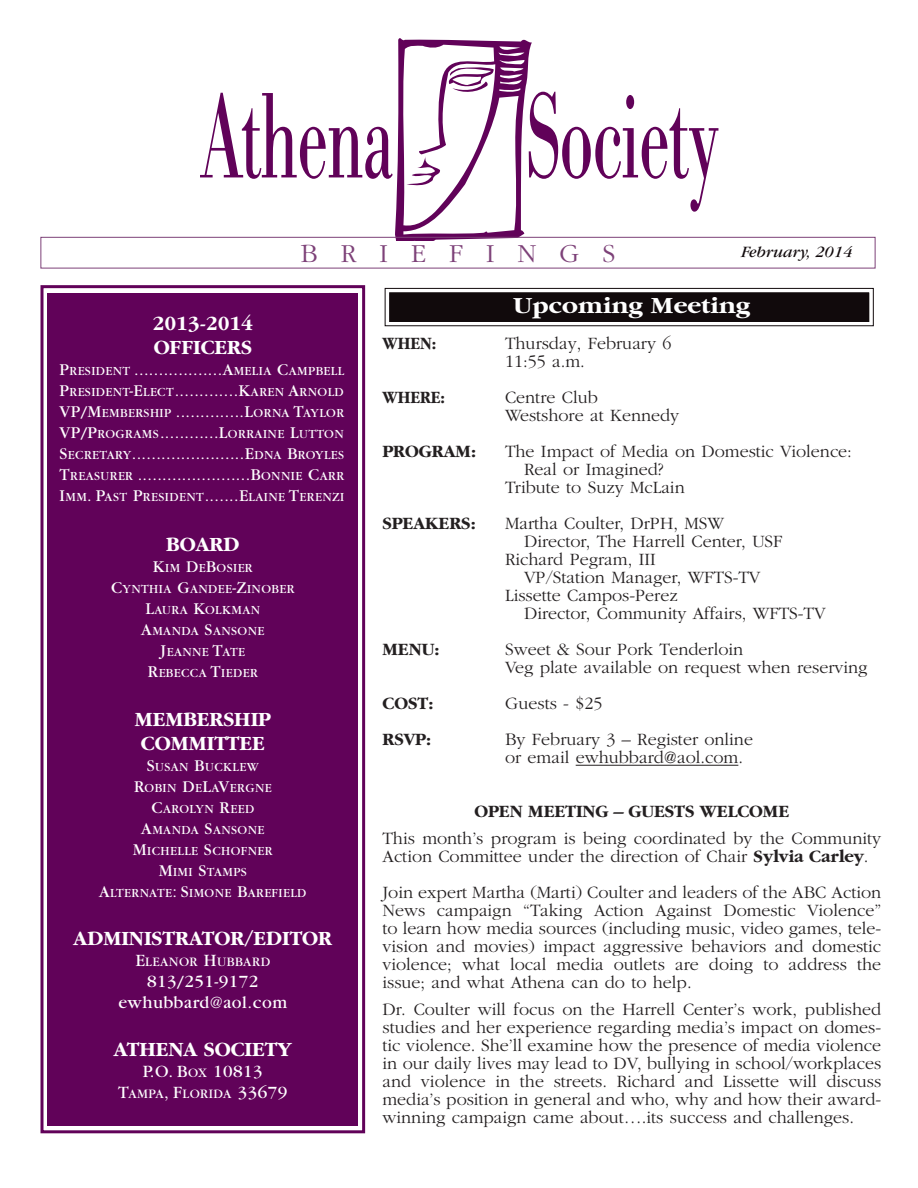
<style>
.page{position:relative;width:918px;height:1188px;background:#fff}
.page>*{position:absolute;margin:0;border:0;box-sizing:border-box;transform-origin:0 0}
.t1{font:300 27px "Garamond";letter-spacing:.85em;color:#7d4178}
.t2{font:700 24px "Garamond";color:#fff;scale:1.1 1}
.t3{font:700 21px/24px "Garamond";color:#fff}
.t4{font:300 18px/18px "Garamond";color:#231f20}
.t5{font:700 18px "Garamond";color:#231f20}
.t6{font:18px/21px "Garamond";letter-spacing:.025em;color:#fff;text-align:center}
.t7{font:700 18px "Garamond";color:#231f20;scale:.9 1}
.t8{font:17.25px/21px "Garamond";color:#fff}
.t9{font:italic 16.5px "Garamond";color:#110a0c}
.t10{font:13.5px "Garamond";letter-spacing:.035em;color:#fff}
.t11{font:12.9px/21px "Garamond";letter-spacing:.035em;color:#fff;text-align:center}
.s1{font-size:12.9px}
.s2{font-size:17.25px}
.s3{font-size:18px}
.s4{font-size:13.5px}
.s5{font-weight:700}
</style>
<div class="page">
<svg style="left:200px;top:38px;width:518px;height:203px"></svg>
<div style="left:40px;top:237px;width:835px;height:31px;border:1px solid #7d4178"></div>
<div style="left:40px;top:285px;width:325px;height:848px;border:3px solid #610259"></div>
<div style="left:48px;top:293px;width:310px;height:832px;background:#610259"></div>
<div style="left:385px;top:288px;width:489px;height:38px;border:1px solid #110a0c"></div>
<div style="left:389px;top:292px;width:480px;height:30px;background:#110a0c"></div>
<div style="left:388px;top:291px;width:482px;height:32px;border:1px solid #fff"></div>
<hr style="left:576px;top:765px;width:162px;height:1px;background:#231f20">
<h1 class="t1" style="left:301px;top:237px;width:316px">BRIEFINGS</h1>
<p class="t9" style="left:741px;top:246px;width:113px">February, 2014</p>
<h2 class="t2" style="left:514px;top:291px;width:217px">Upcoming Meeting</h2>
<p class="t3" style="left:153px;top:311px;width:102px">2013-2014<br>OFFICERS</p>
<p class="t8" style="left:60px;top:361px;width:286px">P<span class="s1">RESIDENT</span> ..................A<span class="s1">MELIA</span> C<span class="s1">AMPBELL</span></p>
<p class="t11" style="left:60px;top:383px;width:286px"><span class="s2">P</span>RESIDENT<span class="s2">-E</span>LECT<span class="s2">.............K</span>AREN <span class="s2">A</span>RNOLD</p>
<p class="t8" style="left:60px;top:403px;width:286px">VP/M<span class="s1">EMBERSHIP</span> ..............L<span class="s1">ORNA</span> T<span class="s1">AYLOR</span></p>
<p class="t11" style="left:60px;top:425px;width:286px"><span class="s2">VP/P</span>ROGRAMS<span class="s2">............L</span>ORRAINE <span class="s2">L</span>UTTON</p>
<p class="t8" style="left:60px;top:445px;width:286px">S<span class="s1">ECRETARY</span>.......................E<span class="s1">DNA</span> B<span class="s1">ROYLES<br></span>T<span class="s1">REASURER</span> .......................B<span class="s1">ONNIE</span> C<span class="s1">ARR</span></p>
<p class="t11" style="left:60px;top:488px;width:286px"><span class="s2">I</span>MM<span class="s2">. P</span>AST <span class="s2">P</span>RESIDENT<span class="s2">.......E</span>LAINE <span class="s2">T</span>ERENZI</p>
<p class="t3" style="left:166px;top:532px;width:75px">BOARD</p>
<p class="t11" style="left:111px;top:558px;width:185px"><span class="s2">K</span>IM <span class="s2">D</span>E<span class="s2">B</span>OSIER<br><span class="s2">C</span>YNTHIA <span class="s2">G</span>ANDEE<span class="s2">-Z</span>INOBER<br><span class="s2">L</span>AURA <span class="s2">K</span>OLKMAN<br><span class="s2">A</span>MANDA <span class="s2">S</span>ANSONE<br><span class="s2">J</span>EANNE <span class="s2">T</span>ATE<br><span class="s2">R</span>EBECCA <span class="s2">T</span>IEDER</p>
<p class="t3" style="left:135px;top:707px;width:138px">MEMBERSHIP<br>COMMITTEE</p>
<p class="t11" style="left:99px;top:758px;width:209px"><span class="s2">S</span>USAN <span class="s2">B</span>UCKLEW<br><span class="s2">R</span>OBIN <span class="s2">D</span>E<span class="s2">L</span>A<span class="s2">V</span>ERGNE<br><span class="s2">C</span>AROLYN <span class="s2">R</span>EED<br><span class="s2">A</span>MANDA <span class="s2">S</span>ANSONE<br><span class="s2">M</span>ICHELLE <span class="s2">S</span>CHOFNER<br><span class="s2">M</span>IMI <span class="s2">S</span>TAMPS<br><span class="s2">A</span>LTERNATE<span class="s2">: S</span>IMONE <span class="s2">B</span>AREFIELD</p>
<p class="t3" style="left:74px;top:926px;width:260px">ADMINISTRATOR/EDITOR</p>
<p class="t10" style="left:135px;top:957px;width:136px"><span class="s3">E</span>LEANOR <span class="s3">H</span>UBBARD</p>
<p class="t6" style="left:118px;top:973px;width:170px">813/251-9172 ewhubbard@aol.com</p>
<p class="t3" style="left:114px;top:1037px;width:179px">ATHENA SOCIETY</p>
<p class="t6" style="left:143px;top:1063px;width:122px">P.O. B<span class="s4">OX</span> 10813</p>
<p class="t10" style="left:118px;top:1089px;width:171px"><span class="s3">T</span>AMPA<span class="s3">, F</span>LORIDA <span class="s3">33679</span></p>
<p class="t7" style="left:383px;top:333px;width:61px">WHEN:</p>
<p class="t4" style="left:505px;top:334px;width:168px">Thursday, February 6<br>11:55 a.m.</p>
<p class="t7" style="left:383px;top:387px;width:71px">WHERE:</p>
<p class="t4" style="left:505px;top:388px;width:176px">Centre Club<br>Westshore at Kennedy</p>
<p class="t5" style="left:382px;top:441px;width:95px">PROGRAM:</p>
<p class="t4" style="left:505px;top:442px;width:348px">The Impact of Media on Domestic Violence:</p>
<p class="t4" style="left:524px;top:460px;width:141px">Real or Imagined?</p>
<p class="t4" style="left:505px;top:478px;width:181px">Tribute to Suzy McLain</p>
<p class="t5" style="left:383px;top:513px;width:95px">SPEAKERS:</p>
<p class="t4" style="left:505px;top:514px;width:220px">Martha Coulter, DrPH, MSW</p>
<p class="t4" style="left:524px;top:532px;width:260px">Director, The Harrell Center, USF</p>
<p class="t4" style="left:505px;top:550px;width:152px">Richard Pegram, III</p>
<p class="t4" style="left:524px;top:568px;width:238px">VP/Station Manager, WFTS-TV</p>
<p class="t4" style="left:505px;top:586px;width:174px">Lissette Campos-Perez</p>
<p class="t4" style="left:524px;top:604px;width:303px">Director, Community Affairs, WFTS-TV</p>
<p class="t5" style="left:383px;top:639px;width:58px">MENU:</p>
<p class="t4" style="left:505px;top:640px;width:364px">Sweet &amp; Sour Pork Tenderloin<br>Veg plate available on request when reserving</p>
<p class="t5" style="left:383px;top:693px;width:53px">COST:</p>
<p class="t4" style="left:505px;top:694px;width:99px">Guests - $25</p>
<p class="t5" style="left:383px;top:729px;width:50px">RSVP:</p>
<p class="t4" style="left:505px;top:730px;width:249px">By February 3 – Register online or email ewhubbard@aol.com.</p>
<p class="t5" style="left:474px;top:801px;width:316px">OPEN MEETING – GUESTS WELCOME</p>
<p class="t4" style="left:383px;top:829px;width:500px">This month’s program is being coordinated by the Community<br>Action Committee under the direction of Chair <span class="s5">Sylvia Carley</span>.</p>
<p class="t4" style="left:383px;top:883px;width:500px;text-align:justify">Join expert Martha (Marti) Coulter and leaders of the ABC Action News campaign “Taking Action Against Domestic Violence” to learn how media sources (including music, video games, tele&shy;vision and movies) impact aggressive behaviors and domestic violence; what local media outlets are doing to address the issue; and what Athena can do to help.</p>
<p class="t4" style="left:383px;top:1000px;width:500px;text-align:justify">Dr. Coulter will focus on the Harrell Center’s work, published studies and her experience regarding media’s impact on domes&shy;tic violence. She’ll examine how the presence of media violence in our daily lives may lead to DV, bullying in school/workplaces and violence in the streets. Richard and Lissette will discuss media’s position in general and who, why and how their award&shy;winning campaign came about….its success and challenges.</p>
</div>
